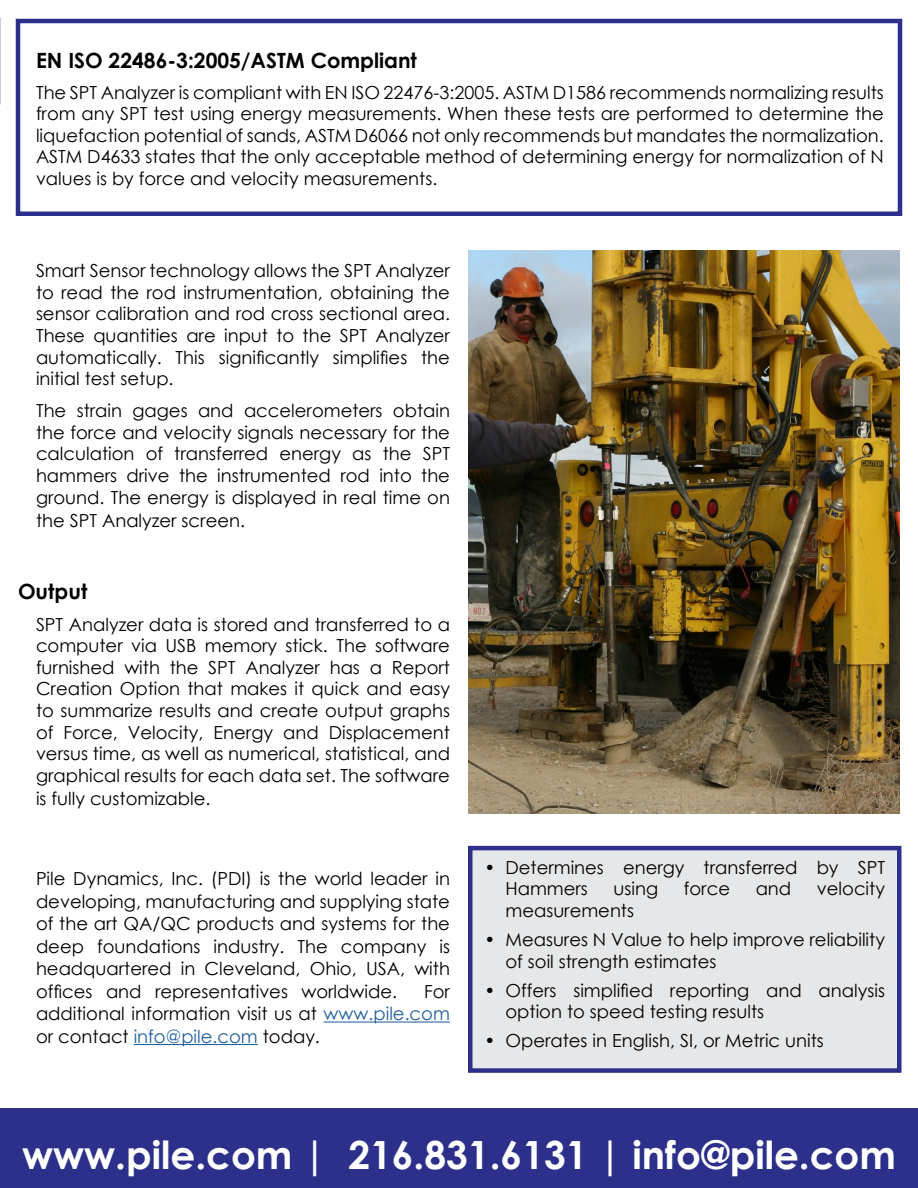
<style>
.page{position:relative;width:918px;height:1188px;background:#fff}
.page>*{position:absolute;margin:0;border:0;box-sizing:border-box;transform-origin:0 0}
.t1{font:700 38.85px "Century Gothic";color:#fff}
.t2{font:700 21px "Century Gothic";color:#000}
.t3{font:18px/21.6px "Century Gothic";color:#000;text-align:justify}
.s1{color:#215e9e}
</style>
<div class="page">
<img style="left:468px;top:250px;width:432px;height:564px">
<hr style="left:324px;top:1022px;width:126px;height:1px;background:#215e9e">
<hr style="left:134px;top:1044px;width:124px;height:1px;background:#215e9e">
<div style="left:0;top:1109px;width:918px;height:79px;background:#2d308b"></div>
<div style="left:16px;top:19px;width:886px;height:197px;border:4px solid #2d308b"></div>
<div style="left:468px;top:846px;width:434px;height:227px;background:#e6e7e8;border:4px solid #2d308b"></div>
<p class="t2" style="left:36px;top:45px;width:382px">EN ISO 22486-3:2005/ASTM Compliant</p>
<p class="t3" style="left:36px;top:81px;width:849px">The SPT Analyzer is compliant with EN ISO 22476-3:2005. ASTM D1586 recommends normalizing results from any SPT test using energy measurements. When these tests are performed to determine the liquefaction potential of sands, ASTM D6066 not only recommends but mandates the normalization.<br>ASTM D4633 states that the only acceptable method of determining energy for normalization of N values is by force and velocity measurements.</p>
<p class="t3" style="left:36px;top:260px;width:416px">Smart Sensor technology allows the SPT Analyzer to read the rod instrumentation, obtaining the sensor calibration and rod cross sectional area.<br>These quantities are input to the SPT Analyzer automatically. This significantly simplifies the initial test setup.</p>
<p class="t3" style="left:36px;top:400px;width:416px">The strain gages and accelerometers obtain the force and velocity signals necessary for the calculation of transferred energy as the SPT hammers drive the instrumented rod into the ground. The energy is displayed in real time on</p>
<p class="t3" style="left:36px;top:510px;width:211px">the SPT Analyzer screen.</p>
<p class="t2" style="left:18px;top:575px;width:71px">Output</p>
<p class="t3" style="left:36px;top:613px;width:416px">SPT Analyzer data is stored and transferred to a computer via USB memory stick. The software furnished with the SPT Analyzer has a Report Creation Option that makes it quick and easy to summarize results and create output graphs of Force, Velocity, Energy and Displacement versus time, as well as numerical, statistical, and graphical results for each data set. The software</p>
<p class="t3" style="left:36px;top:788px;width:176px">is fully customizable.</p>
<p class="t3" style="left:36px;top:867px;width:416px;line-height:22.5px">Pile Dynamics, Inc. (PDI) is the world leader in developing, manufacturing and supplying state of the art QA/QC products and systems for the deep foundations industry. The company is headquartered in Cleveland, Ohio, USA, with offices and representatives worldwide.</p>
<p class="t3" style="left:36px;top:980px;width:416px;line-height:22.5px;text-indent:388px">For additional information visit us at <span class="s1">www.pile.com </span>or contact <span class="s1">info@pile.com</span> today.</p>
<p class="t3" style="left:506px;top:856px;width:381px;text-indent:-21px">• Determines energy transferred by SPT<br>Hammers</p>
<p class="t3" style="left:614px;top:878px;width:46px">using</p>
<p class="t3" style="left:684px;top:878px;width:48px">force</p>
<p class="t3" style="left:756px;top:878px;width:37px">and</p>
<p class="t3" style="left:817px;top:878px;width:70px">velocity</p>
<p class="t3" style="left:506px;top:899px;width:130px">measurements</p>
<p class="t3" style="left:506px;top:928px;width:381px;text-indent:-21px">• Measures N Value to help improve reliability of soil strength estimates</p>
<p class="t3" style="left:506px;top:979px;width:381px;text-indent:-21px">• Offers simplified reporting and analysis option to speed testing results</p>
<p class="t3" style="left:484px;top:1030px;width:341px">• Operates in English, SI, or Metric units</p>
<h1 class="t1" style="left:22px;top:1126px;width:875px">www.pile.com | 216.831.6131 | info@pile.com</h1>
</div>
